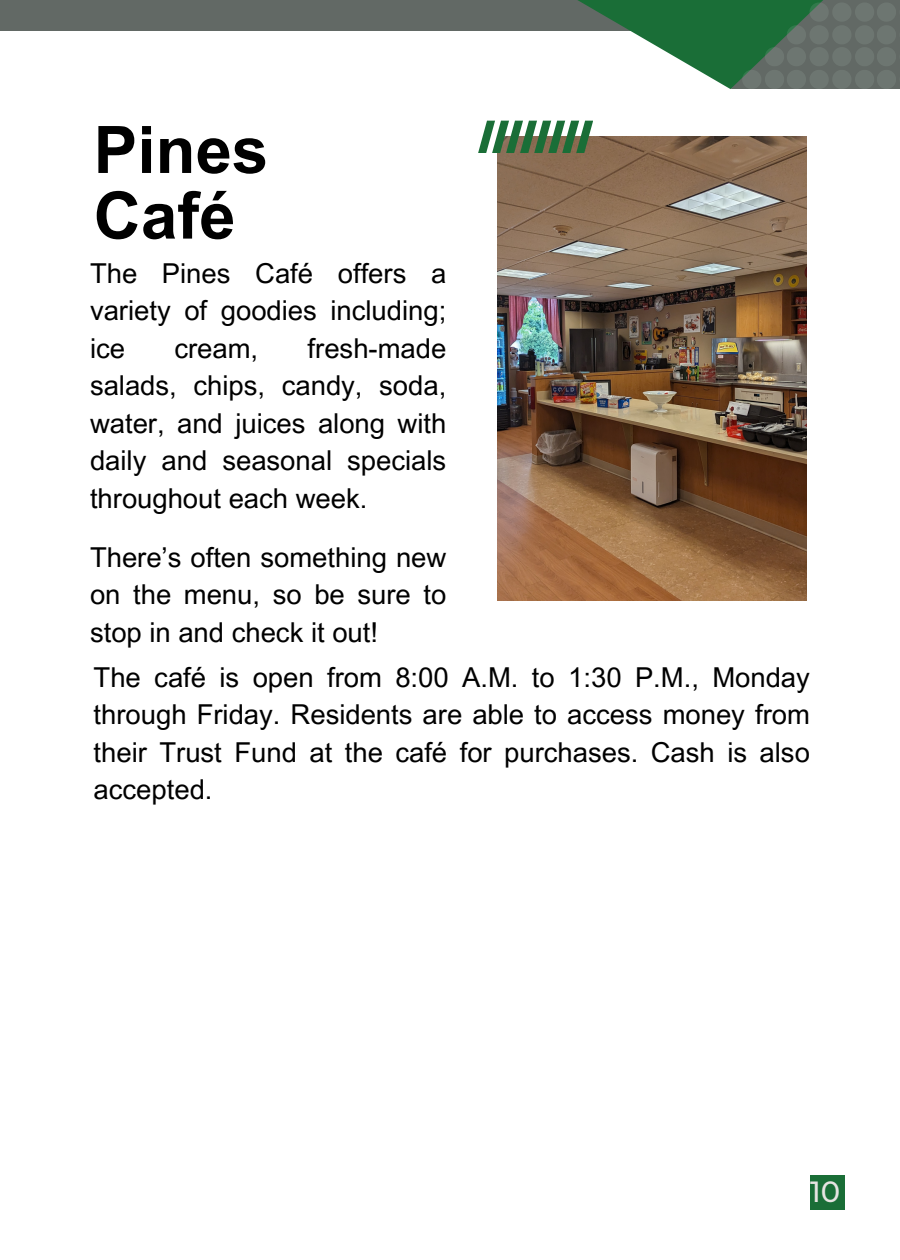
<style>
.page{position:relative;width:900px;height:1260px;background:#fff}
.page>*{position:absolute;margin:0;border:0;box-sizing:border-box;transform-origin:0 0}
.t1{font:700 65.5px/65.5px "Arial MT Pro";color:#000}
.t2{font:500 29.25px "Montserrat";color:#e7e4e2}
.t3{font:27.5px/37.5px "Arial MT Pro";color:#000;text-align:justify}
</style>
<div class="page">
<img style="left:497px;top:137px;width:310px;height:463px">
<svg style="left:478px;top:121px;width:114px;height:32px"></svg>
<div style="left:0;top:0;width:703px;height:31px;background:#626965"></div>
<svg style="left:578px;top:0;width:152px;height:89px"></svg>
<svg style="left:730px;top:0;width:170px;height:89px"></svg>
<svg style="left:742px;top:2px;width:158px;height:87px;background:#577060"></svg>
<div style="left:810px;top:1175px;width:34px;height:34px;background:#1a6e37"></div>
<h1 class="t1" style="left:94px;top:125px;width:176px">Pines<br>Café</h1>
<p class="t3" style="left:90px;top:258px;width:358px">The Pines Café offers a variety of goodies including; ice</p>
<p class="t3" style="left:90px;top:333px;width:358px;text-indent:218px">fresh-made salads, chips, candy, soda, water, and juices along with daily and seasonal specials throughout each week.</p>
<p class="t3" style="left:90px;top:542px;width:358px">There’s often something new on the menu, so be sure to stop in and check it out!</p>
<p class="t3" style="left:94px;top:662px;width:718px">The café is open from 8:00 A.M. to 1:30 P.M., Monday through Friday. Residents are able to access money from their Trust Fund at the café for purchases. Cash is also accepted.</p>
<p class="t3" style="left:174px;top:333px;width:85px">cream,</p>
<p class="t2" style="left:810px;top:1174px;width:32px">10</p>
</div>
